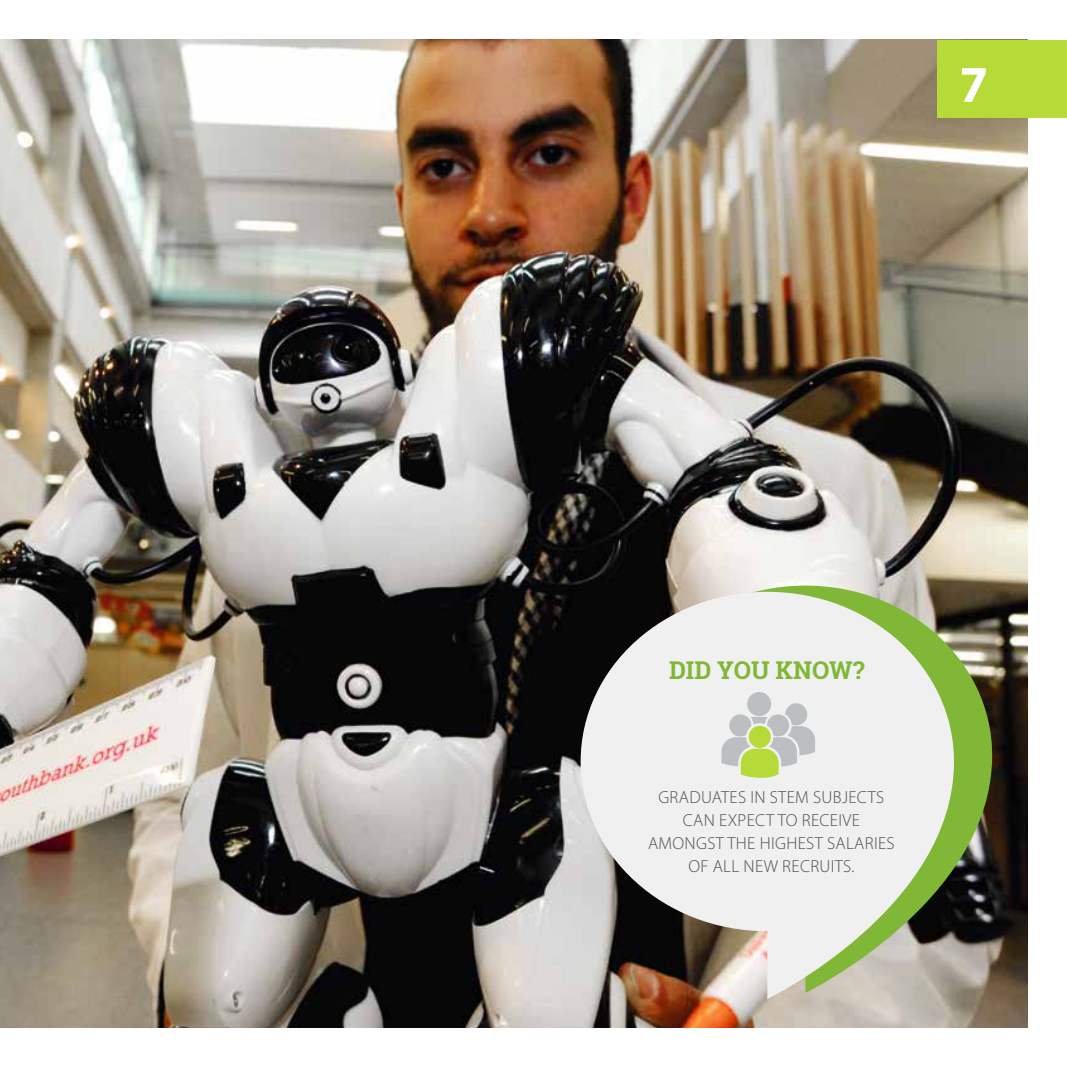
<style>
.page{position:relative;width:1067px;height:1067px;background:#fff}
.page>*{position:absolute;margin:0;border:0;box-sizing:border-box;transform-origin:0 0}
.t1{font:700 51.8px "Myriad Pro";color:#fff}
.t2{font:700 24.5px "Roboto Slab";color:#80b736}
.t3{font:300 17.5px/22.8px "Myriad Pro";letter-spacing:.02em;color:#4e4e4d}
</style>
<div class="page">
<img style="left:0;top:40px;width:1027px;height:987px">
<div style="left:938px;top:40px;width:129px;height:77px;background:#b6da37"></div>
<img style="left:619px;top:585px;width:373px;height:407px">
<svg style="left:580px;top:592px;width:374px;height:407px;fill:#f0f0f0"></svg>
<svg style="left:721px;top:703px;width:94px;height:75px"></svg>
<div style="left:747px;top:692px;width:24px;height:24px;background:#bbbfc1;border-radius:50%"></div>
<h1 class="t1" style="left:959px;top:51px;width:30px">7</h1>
<h2 class="t2" style="left:669px;top:653px;width:145px">DID YOU KNOW</h2>
<h2 class="t2" style="left:853px;top:653px;width:13px">?</h2>
<p class="t3" style="left:658px;top:786px;width:31px">GRADUATES</p>
<p class="t3" style="left:683px;top:786px;width:175px;text-indent:67px">I N STEM SUBJECTS<br>CAN EXPECT</p>
<p class="t3" style="left:778px;top:808px;width:42px">TO RECEI</p>
<p class="t3" style="left:842px;top:808px;width:17px">VE</p>
<p class="t3" style="left:648px;top:831px;width:13px">AMO</p>
<p class="t3" style="left:684px;top:831px;width:54px">NGST THE</p>
<p class="t3" style="left:759px;top:831px;width:37px">HIGHEST</p>
<p class="t3" style="left:827px;top:831px;width:11px">SALA</p>
<p class="t3" style="left:865px;top:831px;width:17px">RIES</p>
<p class="t3" style="left:688px;top:854px;width:34px">OF ALL</p>
<p class="t3" style="left:743px;top:854px;width:85px">NEW RECRUITS</p>
<p class="t3" style="left:851px;top:854px;width:5px">.</p>
</div>
